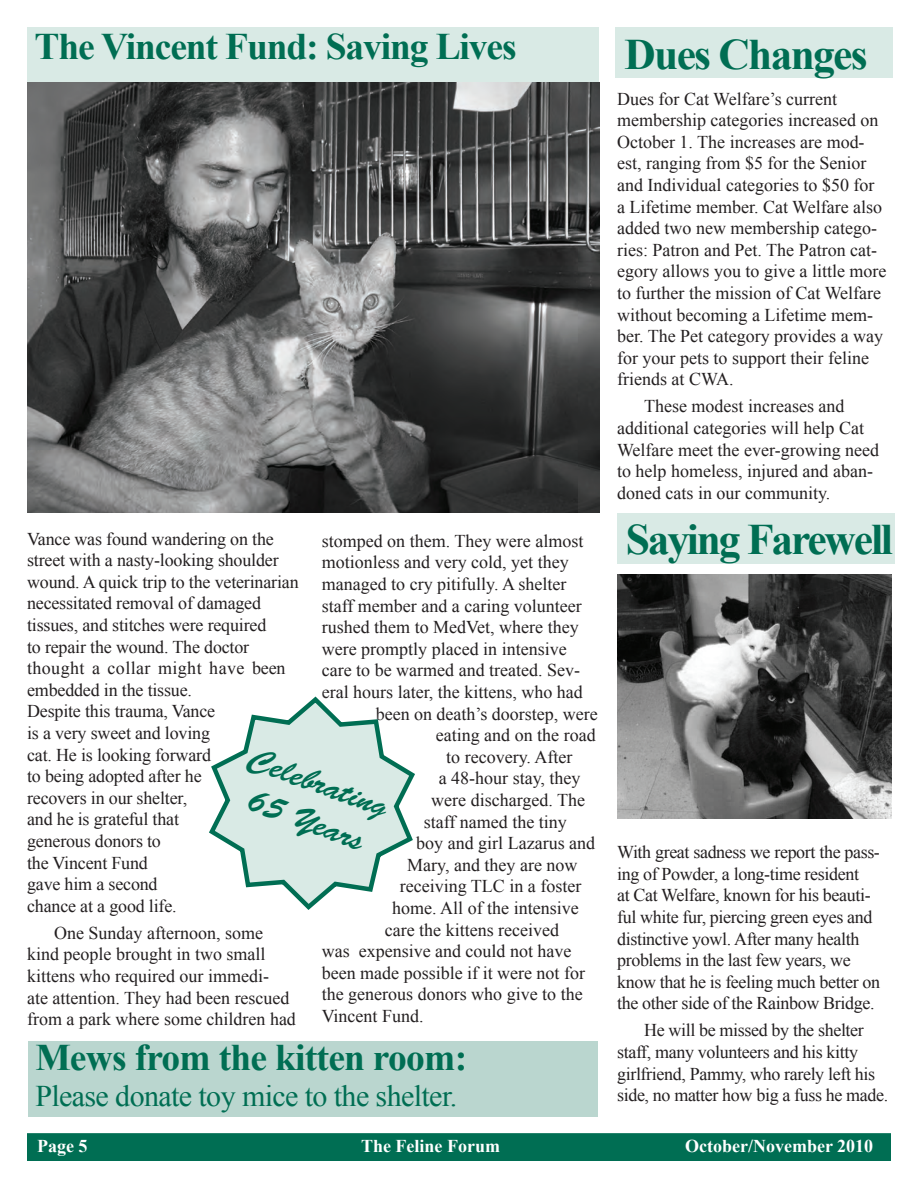
<style>
.page{position:relative;width:918px;height:1188px;background:#fff}
.page>*{position:absolute;margin:0;border:0;box-sizing:border-box;transform-origin:0 0}
.t1{font:700 43.5px "Times New Roman";letter-spacing:-.05em;color:#006e53}
.t2{font:700 37.5px "Times New Roman";letter-spacing:-.03em;color:#006e53}
.t3{font:33px/39.6px "Brush Script Std";color:#006e53;text-align:center}
.t4{font:30px "Times New Roman";letter-spacing:-.02em;color:#006e53}
.t5{font:18px/21.6px "Times New Roman";color:#231f20}
.t6{font:18px/21.6px "Times New Roman";letter-spacing:-.02em;color:#231f20}
.t7{font:700 18px "Times New Roman";color:#fff}
</style>
<div class="page">
<div style="left:27px;top:1133px;width:864px;height:28px;background:#006e53;border:2px solid #006e53"></div>
<div style="left:27px;top:27px;width:571px;height:54px;background:#d9eae5"></div>
<img style="left:27px;top:83px;width:572px;height:430px">
<svg style="left:209px;top:696px;width:206px;height:214px"></svg>
<div style="left:28px;top:1041px;width:570px;height:76px;background:#bad6cf"></div>
<div style="left:615px;top:27px;width:278px;height:51px;background:#d9eae5"></div>
<div style="left:617px;top:513px;width:277px;height:51px;background:#d9eae5"></div>
<img style="left:617px;top:575px;width:274px;height:244px">
<h2 class="t2" style="left:35px;top:21px;width:484px">The Vincent Fund: Saving Lives</h2>
<p class="t5" style="left:27px;top:527px;width:273px">Vance was found wandering on the street with a nasty-looking shoulder wound. A quick trip to the veterinarian necessitated removal of damaged tissues, and stitches were required<br>to repair the wound. The doctor thought a collar might have been embedded in the tissue.<br>Despite this trauma, Vance<br>is a very sweet and loving<br>cat. He is looking forward<br>to being adopted after he<br>recovers in our shelter,<br>and he is grateful that<br>generous donors to<br>the Vincent Fund<br>gave him a second<br>chance at a good life.</p>
<p class="t5" style="left:27px;top:922px;width:270px;text-indent:27px">One Sunday afternoon, some kind people brought in two small kittens who required our immedi-<br>ate attention. They had been rescued from a park where some children had</p>
<p class="t5" style="left:322px;top:530px;width:263px">stomped on them. They were almost</p>
<p class="t5" style="left:322px;top:551px;width:248px">motionless and very cold, yet they</p>
<p class="t5" style="left:322px;top:573px;width:246px">managed to cry pitifully. A shelter</p>
<p class="t5" style="left:322px;top:595px;width:262px">staff member and a caring volunteer</p>
<p class="t5" style="left:322px;top:616px;width:258px">rushed them to MedVet, where they</p>
<p class="t5" style="left:322px;top:638px;width:246px">were promptly placed in intensive</p>
<p class="t5" style="left:322px;top:659px;width:260px">care to be warmed and treated. Sev-</p>
<p class="t5" style="left:322px;top:681px;width:263px">eral hours later, the kittens, who had</p>
<p class="t5" style="left:376px;top:703px;width:223px">been on death’s doorstep, were</p>
<p class="t5" style="left:436px;top:724px;width:161px">eating and on the road</p>
<p class="t5" style="left:446px;top:746px;width:128px">to recovery. After</p>
<p class="t5" style="left:439px;top:767px;width:143px">a 48-hour stay, they</p>
<p class="t5" style="left:431px;top:789px;width:155px">were discharged. The</p>
<p class="t5" style="left:424px;top:811px;width:145px">staff named the tiny</p>
<p class="t5" style="left:416px;top:832px;width:180px">boy and girl Lazarus and</p>
<p class="t5" style="left:407px;top:854px;width:172px">Mary, and they are now</p>
<p class="t5" style="left:400px;top:875px;width:183px">receiving TLC in a foster</p>
<p class="t5" style="left:392px;top:897px;width:188px">home. All of the intensive</p>
<p class="t5" style="left:385px;top:919px;width:176px">care the kittens received</p>
<p class="t5" style="left:322px;top:940px;width:251px">was expensive and could not have</p>
<p class="t5" style="left:322px;top:962px;width:265px">been made possible if it were not for</p>
<p class="t5" style="left:322px;top:983px;width:262px">the generous donors who give to the</p>
<p class="t5" style="left:322px;top:1005px;width:103px">Vincent Fund.</p>
<h3 class="t3" style="left:257px;top:739px;width:148px;rotate:20deg">Celebrating<br>65 Years</h3>
<h2 class="t2" style="left:35px;top:1032px;width:433px">Mews from the kitten room:</h2>
<h3 class="t4" style="left:35px;top:1076px;width:423px">Please donate toy mice to the shelter.</h3>
<h1 class="t1" style="left:625px;top:24px;width:245px">Dues Changes</h1>
<p class="t5" style="left:617px;top:87px;width:271px">Dues for Cat Welfare’s current membership categories increased on October 1. The increases are mod&shy;est, ranging from $5 for the Senior and Individual categories to $50 for a Lifetime member. Cat Welfare also added two new membership catego&shy;ries: Patron and Pet. The Patron cat&shy;egory allows you to give a little more to further the mission of Cat Welfare without becoming a Lifetime mem&shy;ber. The Pet category provides a way for your pets to support their feline friends at CWA.</p>
<p class="t5" style="left:617px;top:395px;width:264px;text-indent:27px">These modest increases and additional categories will help Cat<br>Welfare meet the ever-growing need to help homeless, injured and aban&shy;doned cats in our community.</p>
<h1 class="t1" style="left:626px;top:510px;width:269px">Saying Farewell</h1>
<p class="t6" style="left:617px;top:841px;width:265px">With great sadness we report the pass&shy;ing of Powder, a long-time resident<br>at Cat Welfare, known for his beauti&shy;ful white fur, piercing green eyes and distinctive yowl. After many health problems in the last few years, we know that he is feeling much better on the other side of the Rainbow Bridge.</p>
<p class="t6" style="left:617px;top:1019px;width:273px;text-indent:27px">He will be missed by the shelter staff, many volunteers and his kitty girlfriend, Pammy, who rarely left his side, no matter how big a fuss he made.</p>
<p class="t7" style="left:37px;top:1133px;width:52px">Page 5</p>
<p class="t7" style="left:361px;top:1133px;width:140px">The Feline Forum</p>
<p class="t7" style="left:685px;top:1133px;width:190px">October/November 2010</p>
</div>
